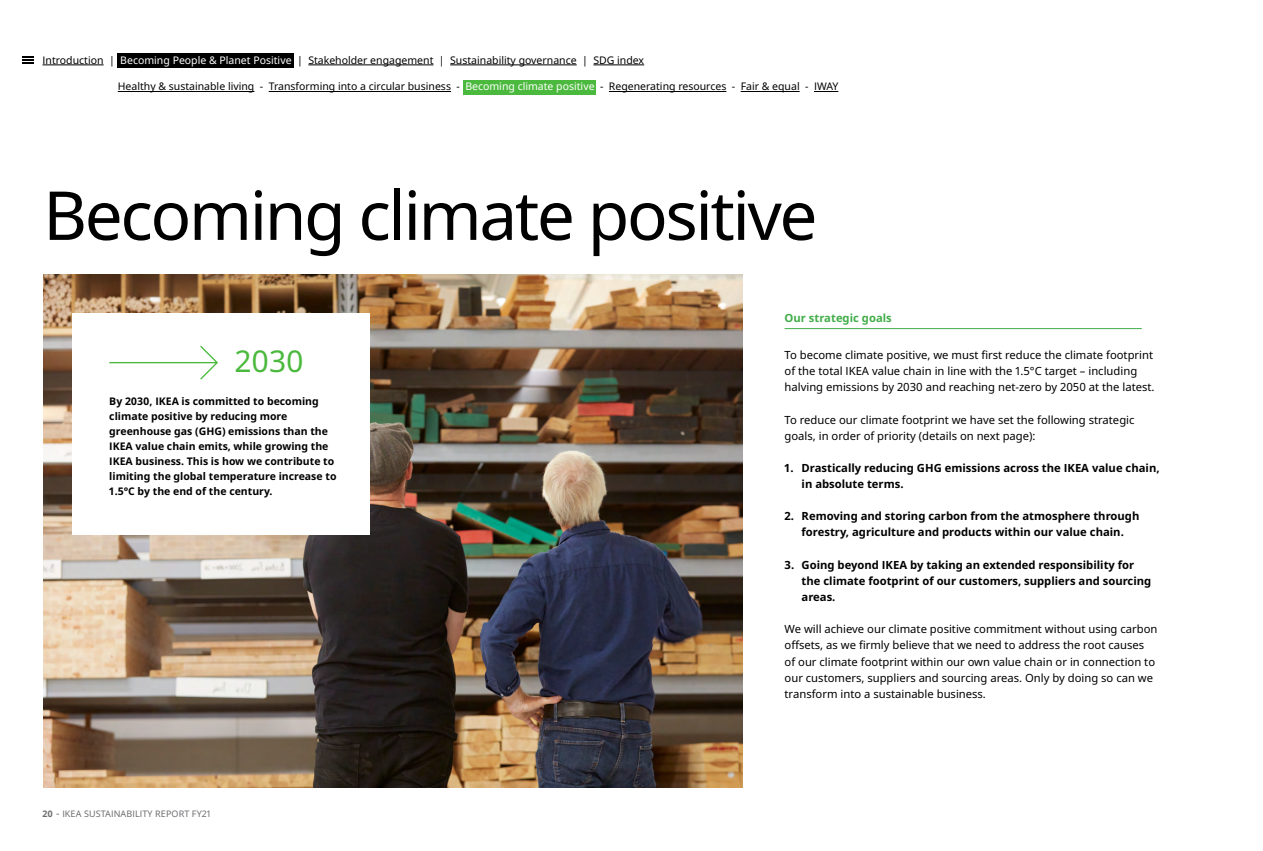
<style>
.page{position:relative;width:1263px;height:851px;background:#fff}
.page>*{position:absolute;margin:0;border:0;box-sizing:border-box;transform-origin:0 0}
.t1{font:67.5px "Noto IKEA Latin";letter-spacing:-.035em;color:#000}
.t2{font:30px "Noto IKEA Latin";color:#4bb93d}
.t3{font:11.25px/16px "Noto IKEA Latin";color:#000}
.t4{font:700 11.25px/16px "Noto IKEA Latin";color:#000}
.t5{font:700 11.25px "Noto IKEA Latin";color:#42ad49}
.t6{font:700 10.5px/15px "Noto IKEA Latin";color:#000}
.t7{font:10.5px "Noto IKEA Latin";color:#000}
.t8{font:9px "Noto IKEA Latin";letter-spacing:.01em;color:#6d6e71}
.s1{color:#fff}
.s2{font-weight:700}
.s3{font-size:10.5px}
</style>
<div class="page">
<img style="left:43px;top:274px;width:699px;height:513px">
<hr style="left:784px;top:328px;width:358px;height:1px;background:#42ad49">
<div style="left:72px;top:314px;width:298px;height:221px;background:#fff"></div>
<svg style="left:109px;top:345px;width:109px;height:34px"></svg>
<div style="left:118px;top:54px;width:176px;height:14px;background:#000"></div>
<hr style="left:43px;top:65px;width:61px;height:1px;background:#000">
<hr style="left:308px;top:65px;width:125px;height:1px;background:#000">
<hr style="left:450px;top:65px;width:127px;height:1px;background:#000">
<hr style="left:593px;top:65px;width:51px;height:1px;background:#000">
<svg style="left:23px;top:56px;width:11px;height:8px"></svg>
<div style="left:463px;top:80px;width:133px;height:14px;background:#4bb93d"></div>
<hr style="left:118px;top:91px;width:136px;height:1px;background:#000">
<hr style="left:269px;top:91px;width:182px;height:1px;background:#000">
<hr style="left:609px;top:91px;width:117px;height:1px;background:#000">
<hr style="left:741px;top:91px;width:59px;height:1px;background:#000">
<svg style="left:814px;top:91px;width:24px;height:1px"></svg>
<p class="t7" style="left:43px;top:53px;width:603px">Introduction | <span class="s1">Becoming People &amp; Planet Positive</span> | Stakeholder engagement | Sustainability governance | SDG index</p>
<p class="t7" style="left:118px;top:79px;width:722px">Healthy &amp; sustainable living - Transforming into a circular business - <span class="s1">Becoming climate positive</span> - Regenerating resources - Fair &amp; equal - IWAY</p>
<h1 class="t1" style="left:43px;top:168px;width:776px">Becoming climate positive</h1>
<h2 class="t2" style="left:235px;top:340px;width:70px">2030</h2>
<p class="t6" style="left:109px;top:393px;width:229px">By 2030, IKEA is committed to becoming climate positive by reducing more greenhouse gas (GHG) emissions than the IKEA value chain emits, while growing the IKEA business. This is how we contribute to limiting the global temperature increase to 1.5°C by the end of the century.</p>
<p class="t8" style="left:43px;top:807px;width:170px"><span class="s2">20</span> <span class="s3">-</span> IKEA SUSTAINABILITY REPORT FY21</p>
<p class="t5" style="left:784px;top:310px;width:109px">Our strategic goals</p>
<p class="t3" style="left:784px;top:346px;width:371px">To become climate positive, we must first reduce the climate footprint of the total IKEA value chain in line with the 1.5°C target – including halving emissions by 2030 and reaching net-zero by 2050 at the latest.</p>
<p class="t3" style="left:784px;top:411px;width:351px">To reduce our climate footprint we have set the following strategic goals, in order of priority (details on next page):</p>
<p class="t4" style="left:801px;top:459px;width:359px;text-indent:-17px">1. Drastically reducing GHG emissions across the IKEA value chain, in absolute terms.</p>
<p class="t4" style="left:784px;top:508px;width:356px;text-align:center">2. Removing and storing carbon from the atmosphere through forestry, agriculture and products within our value chain.</p>
<p class="t4" style="left:801px;top:556px;width:351px;text-indent:-17px">3. Going beyond IKEA by taking an extended responsibility for the climate footprint of our customers, suppliers and sourcing areas.</p>
<p class="t3" style="left:784px;top:620px;width:374px">We will achieve our climate positive commitment without using carbon offsets, as we firmly believe that we need to address the root causes of our climate footprint within our own value chain or in connection to our customers, suppliers and sourcing areas. Only by doing so can we transform into a sustainable business.</p>
</div>
